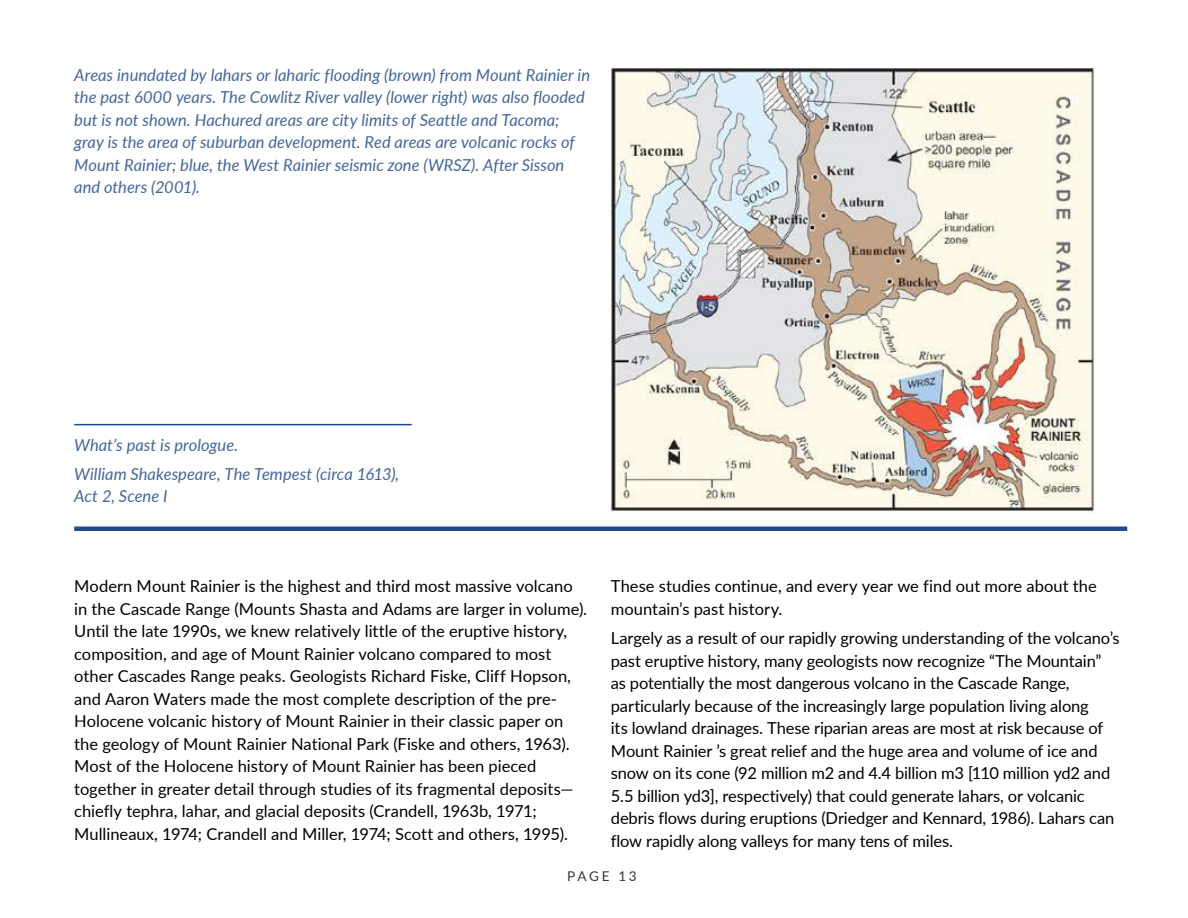
<style>
.page{position:relative;width:1188px;height:918px;background:#fff}
.page>*{position:absolute;margin:0;border:0;box-sizing:border-box;transform-origin:0 0}
.t1{font:16.5px/22.5px "Lato";letter-spacing:-.005em;color:#000}
.t2{font:italic 16.5px/22.5px "Lato";color:#43669b}
.t3{font:13.5px "Lato";letter-spacing:.185em;color:#373934}
</style>
<div class="page">
<img style="left:611px;top:68px;width:484px;height:444px">
<div style="left:74px;top:526px;width:1053px;height:5px;background:#214a89"></div>
<hr style="left:74px;top:424px;width:338px;height:1px;background:#214a89">
<p class="t2" style="left:74px;top:65px;width:517px">Areas inundated by lahars or laharic flooding (brown) from Mount Rainier in the past 6000 years. The Cowlitz River valley (lower right) was also flooded but is not shown. Hachured areas are city limits of Seattle and Tacoma; gray is the area of suburban development. Red areas are volcanic rocks of Mount Rainier; blue, the West Rainier seismic zone (WRSZ). After Sisson and others (2001).</p>
<p class="t2" style="left:74px;top:431px;width:326px;line-height:29.2px">What’s past is prologue.<br>William Shakespeare, The Tempest (circa 1613),</p>
<p class="t2" style="left:74px;top:486px;width:95px">Act 2, Scene I</p>
<p class="t1" style="left:74px;top:576px;width:514px">Modern Mount Rainier is the highest and third most massive volcano in the Cascade Range (Mounts Shasta and Adams are larger in volume).<br>Until the late 1990s, we knew relatively little of the eruptive history, composition, and age of Mount Rainier volcano compared to most other Cascades Range peaks. Geologists Richard Fiske, Cliff Hopson, and Aaron Waters made the most complete description of the pre-Holocene volcanic history of Mount Rainier in their classic paper on the geology of Mount Rainier National Park (Fiske and others, 1963).<br>Most of the Holocene history of Mount Rainier has been pieced together in greater detail through studies of its fragmental deposits— chiefly tephra, lahar, and glacial deposits (Crandell, 1963b, 1971; Mullineaux, 1974; Crandell and Miller, 1974; Scott and others, 1995).</p>
<p class="t1" style="left:611px;top:576px;width:487px">These studies continue, and every year we find out more about the mountain’s past history.</p>
<p class="t1" style="left:611px;top:628px;width:510px">Largely as a result of our rapidly growing understanding of the volcano’s past eruptive history, many geologists now recognize “The Mountain” as potentially the most dangerous volcano in the Cascade Range, particularly because of the increasingly large population living along<br>its lowland drainages. These riparian areas are most at risk because of Mount Rainier ’s great relief and the huge area and volume of ice and snow on its cone (92 million m2 and 4.4 billion m3 [110 million yd2 and 5.5 billion yd3], respectively) that could generate lahars, or volcanic debris flows during eruptions (Driedger and Kennard, 1986). Lahars can flow rapidly along valleys for many tens of miles.</p>
<p class="t3" style="left:567px;top:870px;width:71px">PAGE 13</p>
</div>
